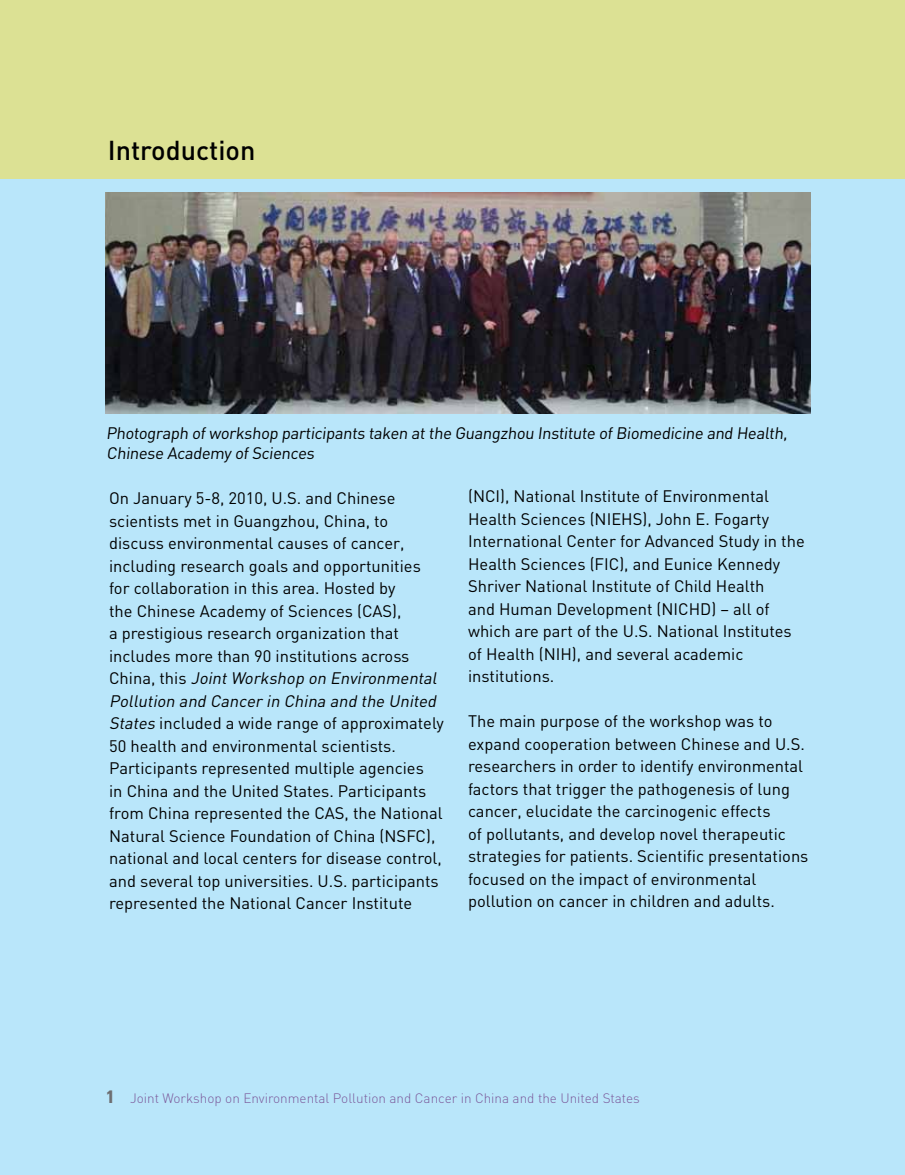
<style>
.page{position:relative;width:905px;height:1175px;background:#fff}
.page>*{position:absolute;margin:0;border:0;box-sizing:border-box;transform-origin:0 0}
.t1{font:500 27px "DIN";color:#000}
.CENTERS{font:16.5px/22.5px "DIN";color:#000}
.t2{font:300 13.5px "DIN";color:#7c5a9b}
.s1{font-style:italic}
.s2{font-family:"Univers";font-weight:700;font-stretch:condensed;font-size:18px;color:#6d6e71}
</style>
<div class="page">
<div style="left:0;top:0;width:904px;height:180px;background:#dce194"></div>
<div style="left:0;top:180px;width:904px;height:994px;background:#b9e6fa"></div>
<img style="left:105px;top:193px;width:705px;height:220px">
<h1 class="t1" style="left:108px;top:133px;width:149px">Introduction</h1>
<p class="CENTERS" style="left:106px;top:423px;width:685px;line-height:19.8px">Photograph of workshop participants taken at the Guangzhou Institute of Biomedicine and Health,<br>Chinese Academy of Sciences</p>
<p class="CENTERS" style="left:109px;top:486px;width:336px">On January 5-8, 2010, U.S. and Chinese scientists met in Guangzhou, China, to discuss environmental causes of cancer, including research goals and opportunities for collaboration in this area. Hosted by<br>the Chinese Academy of Sciences (CAS),<br>a prestigious research organization that includes more than 90 institutions across<br>C h i n a , t h i s <span class="s1">JointWorkshop on Environmental Pollution and Cancer in China and the United States</span> included a wide range of approximately 50 health and environmental scientists.<br>Participants represented multiple agencies<br>in China and the United States. Participants from China represented the CAS, the National Natural Science Foundation of China (NSFC), national and local centers for disease control, and several top universities. U.S. participants represented the National Cancer Institute</p>
<p class="CENTERS" style="left:468px;top:484px;width:338px">(NCI), National Institute of Environmental Health Sciences (NIEHS), John E. Fogarty International Center for Advanced Study in the Health Sciences (FIC), and Eunice Kennedy Shriver National Institute of Child Health<br>and Human Development (NICHD) – all of which are part of the U.S. National Institutes of Health (NIH), and several academic institutions.</p>
<p class="CENTERS" style="left:468px;top:709px;width:342px">The main purpose of the workshop was to expand cooperation between Chinese and U.S. researchers in order to identify environmental factors that trigger the pathogenesis of lung cancer, elucidate the carcinogenic effects<br>of pollutants, and develop novel therapeutic strategies for patients. Scientific presentations focused on the impact of environmental pollution on cancer in children and adults.</p>
<p class="t2" style="left:106px;top:1089px;width:535px"><span class="s2">1</span> Joint Workshop on Environmental Pollution and Cancer in China and the United States</p>
</div>
